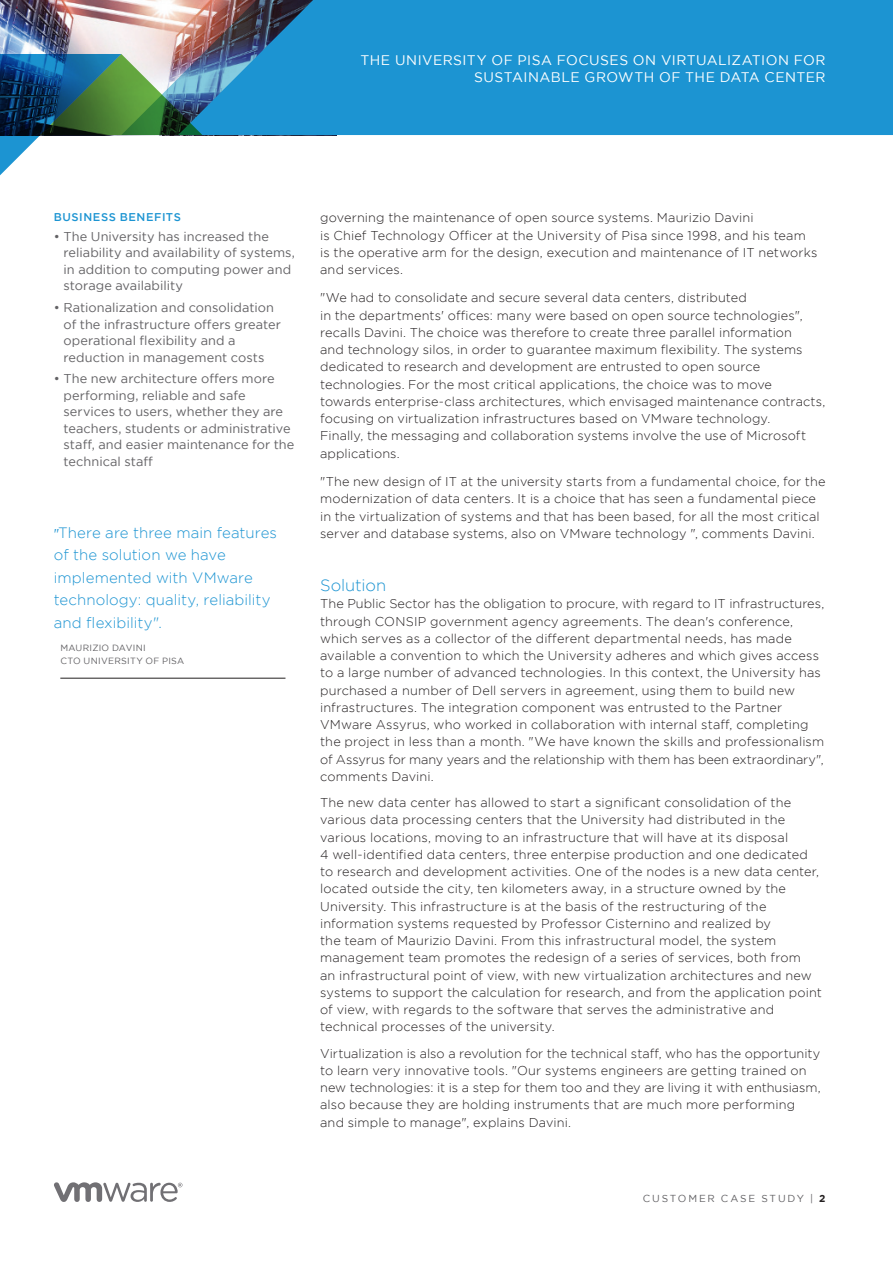
<style>
.page{position:relative;width:893px;height:1263px;background:#fff}
.page>*{position:absolute;margin:0;border:0;box-sizing:border-box;transform-origin:0 0}
.t1{font:300 16.5px "Gotham";letter-spacing:-.005em;color:#1c94d2}
.t2{font:300 15px/22.5px "Gotham";letter-spacing:.005em;color:#1c94d2}
.t3{font:13.8px/17.2px "Gotham";letter-spacing:.035em;color:#fff;text-align:right}
.t4{font:300 12.75px/17.2px "Gotham";letter-spacing:.01em;color:#231f20}
.t5{font:12.75px/16.5px "Gotham";letter-spacing:.005em;color:#636265}
.t6{font:500 11.25px "Gotham";letter-spacing:.05em;color:#1c94d2}
.t7{font:10.2px "Gotham";letter-spacing:.18em;color:#636265}
.t8{font:9px/12.8px "Gotham";letter-spacing:.03em;color:#636265}
.s1{font-weight:400;font-size:12.75px}
.s2{font-weight:700;color:#231f20}
</style>
<div class="page">
<img style="left:0;top:0;width:121px;height:54px">
<svg style="left:121px;top:0;width:57px;height:54px"></svg>
<svg style="left:178px;top:0;width:715px;height:135px;background:#2390ca"></svg>
<svg style="left:0;top:54px;width:202px;height:122px"></svg>
<svg style="left:54px;top:1182px;width:128px;height:20px"></svg>
<hr style="left:60px;top:678px;width:225px;height:1px;background:#231f20">
<p class="t3" style="left:360px;top:51px;width:467px">THE UNIVERSITY OF PISA FOCUSES ON VIRTUALIZATION FOR<br>SUSTAINABLE GROWTH OF THE DATA CENTER</p>
<p class="t6" style="left:54px;top:210px;width:129px">BUSINESS BENEFITS</p>
<p class="t5" style="left:64px;top:228px;width:233px;text-indent:-10px">• The University has increased the reliability and availability of systems, in addition to computing power and storage availability</p>
<p class="t5" style="left:64px;top:299px;width:219px;text-indent:-10px">• Rationalization and consolidation of the infrastructure offers greater operational flexibility and a reduction in management costs</p>
<p class="t5" style="left:64px;top:370px;width:232px;text-indent:-10px">• The new architecture offers more performing, reliable and safe services to users, whether they are teachers, students or administrative staff, and easier maintenance for the technical staff</p>
<p class="t2" style="left:54px;top:521px;width:225px"><span class="s1">"</span>There are three main features of the solution we have implemented with VMware technology: quality, reliability and flexibility".</p>
<p class="t8" style="left:60px;top:641px;width:126px">MAURIZIO DAVINI<br>CTO UNIVERSITY OF PISA</p>
<p class="t4" style="left:320px;top:209px;width:499px">governing the maintenance of open source systems. Maurizio Davini<br>is Chief Technology Officer at the University of Pisa since 1998, and his team is the operative arm for the design, execution and maintenance of IT networks and services.</p>
<p class="t4" style="left:320px;top:289px;width:507px">"We had to consolidate and secure several data centers, distributed<br>in the departments' offices: many were based on open source technologies", recalls Davini. The choice was therefore to create three parallel information<br>and technology silos, in order to guarantee maximum flexibility. The systems dedicated to research and development are entrusted to open source technologies. For the most critical applications, the choice was to move towards enterprise-class architectures, which envisaged maintenance contracts, focusing on virtualization infrastructures based on VMware technology.<br>Finally, the messaging and collaboration systems involve the use of Microsoft applications.</p>
<p class="t4" style="left:320px;top:473px;width:507px">"The new design of IT at the university starts from a fundamental choice, for the modernization of data centers. It is a choice that has seen a fundamental piece in the virtualization of systems and that has been based, for all the most critical server and database systems, also on VMware technology ", comments Davini.</p>
<p class="t1" style="left:320px;top:575px;width:67px">Solution</p>
<p class="t4" style="left:320px;top:595px;width:506px">The Public Sector has the obligation to procure, with regard to IT infrastructures, through CONSIP government agency agreements. The dean's conference, which serves as a collector of the different departmental needs, has made available a convention to which the University adheres and which gives access to a large number of advanced technologies. In this context, the University has purchased a number of Dell servers in agreement, using them to build new infrastructures. The integration component was entrusted to the Partner VMware Assyrus, who worked in collaboration with internal staff, completing the project in less than a month. "We have known the skills and professionalism of Assyrus for many years and the relationship with them has been extraordinary", comments Davini.</p>
<p class="t4" style="left:320px;top:794px;width:503px">The new data center has allowed to start a significant consolidation of the various data processing centers that the University had distributed in the various locations, moving to an infrastructure that will have at its disposal<br>4 well-identified data centers, three enterpise production and one dedicated to research and development activities. One of the nodes is a new data center, located outside the city, ten kilometers away, in a structure owned by the University. This infrastructure is at the basis of the restructuring of the information systems requested by Professor Cisternino and realized by<br>the team of Maurizio Davini. From this infrastructural model, the system management team promotes the redesign of a series of services, both from<br>an infrastructural point of view, with new virtualization architectures and new systems to support the calculation for research, and from the application point of view, with regards to the software that serves the administrative and technical processes of the university.</p>
<p class="t4" style="left:320px;top:1044px;width:502px">Virtualization is also a revolution for the technical staff, who has the opportunity to learn very innovative tools. "Our systems engineers are getting trained on new technologies: it is a step for them too and they are living it with enthusiasm, also because they are holding instruments that are much more performing and simple to manage", explains Davini.</p>
<p class="t7" style="left:643px;top:1191px;width:184px">CUSTOMER CASE STUDY | <span class="s2">2</span></p>
</div>
